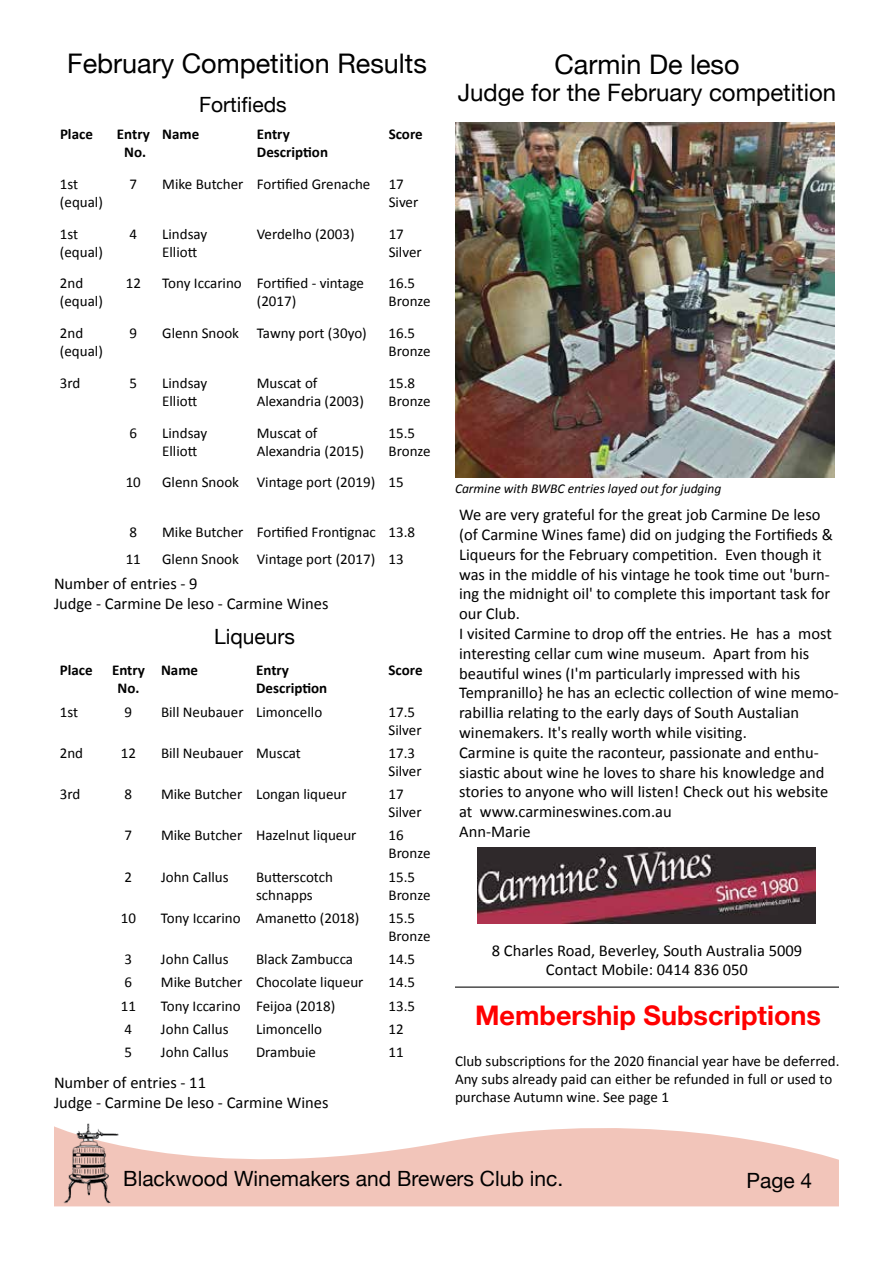
<style>
.page{position:relative;width:893px;height:1263px;background:#fff}
.page>*{position:absolute;margin:0;border:0;box-sizing:border-box;transform-origin:0 0}
.t1{font:27px "Helvetica Neue";color:#000}
.t2{font:700 27px "Helvetica Neue";color:#f00}
.t3{font:24px "Helvetica Neue";color:#000}
.t4{font:21px "Helvetica Neue";color:#000}
.t5{font:16.5px/19.8px "Calibri";color:#000}
.t6{font:15px/18px "Calibri";color:#000}
.t7{font:700 15px/18px "Calibri";color:#000;text-align:center}
.t8{font:italic 13.5px "Calibri";color:#000}
</style>
<div class="page">
<svg style="left:54px;top:1128px;width:785px;height:78px;fill:#f2c5ba"></svg>
<img style="left:54px;top:1123px;width:73px;height:82px">
<hr style="left:455px;top:986px;width:384px;height:2px;background:#000">
<img style="left:455px;top:122px;width:379px;height:355px">
<img style="left:477px;top:848px;width:339px;height:75px">
<h1 class="t1" style="left:67px;top:44px;width:361px">February Competition Results</h1>
<h3 class="t4" style="left:199px;top:89px;width:89px">Fortifieds</h3>
<p class="t7" style="left:60px;top:125px;width:34px">Place</p>
<p class="t7" style="left:117px;top:125px;width:34px">Entry<br>No.</p>
<p class="t7" style="left:162px;top:125px;width:39px">Name</p>
<p class="t7" style="left:257px;top:125px;width:73px;text-align:left">Entry<br>Description</p>
<p class="t7" style="left:389px;top:125px;width:36px">Score</p>
<p class="t6" style="left:60px;top:174px;width:44px">1st (equal)</p>
<p class="t6" style="left:130px;top:174px;width:9px">7</p>
<p class="t6" style="left:389px;top:174px;width:31px;text-indent:-226px">Mike Butcher Fortified Grenache 17<br>Siver</p>
<p class="t6" style="left:60px;top:224px;width:44px">1st (equal)</p>
<p class="t6" style="left:130px;top:224px;width:9px">4</p>
<p class="t6" style="left:162px;top:224px;width:47px">Lindsay<br>Elliott</p>
<p class="t6" style="left:257px;top:224px;width:99px">Verdelho (2003)</p>
<p class="t6" style="left:389px;top:224px;width:35px">17<br>Silver</p>
<p class="t6" style="left:60px;top:274px;width:44px">2nd (equal)</p>
<p class="t6" style="left:126px;top:274px;width:17px">12</p>
<p class="t6" style="left:257px;top:274px;width:109px;text-indent:-95px">Tony Iccarino Fortified - vintage (2017)</p>
<p class="t6" style="left:389px;top:274px;width:43px">16.5<br>Bronze</p>
<p class="t6" style="left:60px;top:323px;width:44px">2nd (equal)</p>
<p class="t6" style="left:130px;top:323px;width:9px">9</p>
<p class="t6" style="left:162px;top:323px;width:206px">Glenn Snook Tawny port (30yo)</p>
<p class="t6" style="left:389px;top:323px;width:43px">16.5<br>Bronze</p>
<p class="t6" style="left:60px;top:373px;width:22px">3rd</p>
<p class="t6" style="left:130px;top:373px;width:9px">5</p>
<p class="t6" style="left:162px;top:373px;width:47px">Lindsay<br>Elliott</p>
<p class="t6" style="left:257px;top:373px;width:109px">Muscat of<br>Alexandria (2003)</p>
<p class="t6" style="left:389px;top:373px;width:43px">15.8<br>Bronze</p>
<p class="t6" style="left:130px;top:423px;width:9px">6</p>
<p class="t6" style="left:162px;top:423px;width:47px">Lindsay<br>Elliott</p>
<p class="t6" style="left:257px;top:423px;width:109px">Muscat of<br>Alexandria (2015)</p>
<p class="t6" style="left:389px;top:423px;width:43px">15.5<br>Bronze</p>
<p class="t6" style="left:126px;top:473px;width:17px">10</p>
<p class="t6" style="left:162px;top:473px;width:243px">Glenn Snook Vintage port (2019) 15</p>
<p class="t6" style="left:129px;top:522px;width:9px">8</p>
<p class="t6" style="left:162px;top:522px;width:255px">Mike Butcher Fortified Frontignac 13.8</p>
<p class="t6" style="left:126px;top:550px;width:17px">11</p>
<p class="t6" style="left:162px;top:550px;width:243px">Glenn Snook Vintage port (2017) 13</p>
<p class="t5" style="left:54px;top:573px;width:276px">Number of entries - 9<br>Judge - Carmine De leso - Carmine Wines</p>
<h3 class="t4" style="left:214px;top:622px;width:82px">Liqueurs</h3>
<p class="t7" style="left:60px;top:661px;width:34px">Place</p>
<p class="t7" style="left:112px;top:661px;width:34px">Entry<br>No.</p>
<p class="t7" style="left:161px;top:661px;width:39px">Name</p>
<p class="t7" style="left:256px;top:661px;width:73px;text-align:left">Entry<br>Description</p>
<p class="t7" style="left:389px;top:661px;width:36px">Score</p>
<p class="t6" style="left:60px;top:702px;width:20px">1st</p>
<p class="t6" style="left:125px;top:702px;width:9px">9</p>
<p class="t6" style="left:161px;top:702px;width:163px">Bill Neubauer Limoncello</p>
<p class="t6" style="left:389px;top:702px;width:35px">17.5<br>Silver</p>
<p class="t6" style="left:60px;top:743px;width:25px">2nd</p>
<p class="t6" style="left:121px;top:743px;width:17px">12</p>
<p class="t6" style="left:161px;top:743px;width:141px">Bill Neubauer Muscat</p>
<p class="t6" style="left:388px;top:743px;width:35px">17.3<br>Silver</p>
<p class="t6" style="left:60px;top:784px;width:22px">3rd</p>
<p class="t6" style="left:125px;top:784px;width:9px">8</p>
<p class="t6" style="left:161px;top:784px;width:187px">Mike Butcher Longan liqueur</p>
<p class="t6" style="left:388px;top:784px;width:35px">17<br>Silver</p>
<p class="t6" style="left:125px;top:826px;width:9px">7</p>
<p class="t6" style="left:161px;top:826px;width:197px">Mike Butcher Hazelnut liqueur</p>
<p class="t6" style="left:388px;top:826px;width:43px">16<br>Bronze</p>
<p class="t6" style="left:125px;top:867px;width:9px">2</p>
<p class="t6" style="left:161px;top:867px;width:69px">John Callus</p>
<p class="t6" style="left:256px;top:867px;width:78px">Butterscotch schnapps</p>
<p class="t6" style="left:388px;top:867px;width:43px">15.5<br>Bronze</p>
<p class="t6" style="left:121px;top:908px;width:17px">10</p>
<p class="t6" style="left:161px;top:908px;width:200px">Tony Iccarino Amanetto (2018)</p>
<p class="t6" style="left:388px;top:908px;width:43px">15.5<br>Bronze</p>
<p class="t6" style="left:125px;top:949px;width:9px">3</p>
<p class="t6" style="left:161px;top:949px;width:69px">John Callus</p>
<p class="t6" style="left:256px;top:949px;width:98px">Black Zambucca</p>
<p class="t6" style="left:388px;top:949px;width:28px">14.5</p>
<p class="t6" style="left:125px;top:973px;width:9px">6</p>
<p class="t6" style="left:161px;top:973px;width:204px">Mike Butcher Chocolate liqueur</p>
<p class="t6" style="left:388px;top:973px;width:28px">14.5</p>
<p class="t6" style="left:121px;top:996px;width:17px">11</p>
<p class="t6" style="left:161px;top:996px;width:176px">Tony Iccarino Feijoa (2018)</p>
<p class="t6" style="left:388px;top:996px;width:28px">13.5</p>
<p class="t6" style="left:125px;top:1019px;width:9px">4</p>
<p class="t6" style="left:161px;top:1019px;width:69px">John Callus</p>
<p class="t6" style="left:256px;top:1019px;width:68px">Limoncello</p>
<p class="t6" style="left:388px;top:1019px;width:17px">12</p>
<p class="t6" style="left:125px;top:1042px;width:9px">5</p>
<p class="t6" style="left:161px;top:1042px;width:69px">John Callus</p>
<p class="t6" style="left:256px;top:1042px;width:61px">Drambuie</p>
<p class="t6" style="left:388px;top:1042px;width:17px">11</p>
<p class="t5" style="left:54px;top:1072px;width:276px">Number of entries - 11<br>Judge - Carmine De leso - Carmine Wines</p>
<h1 class="t1" style="left:554px;top:45px;width:187px">Carmin De leso</h1>
<h2 class="t3" style="left:458px;top:76px;width:380px">Judge for the February competition</h2>
<p class="t8" style="left:455px;top:480px;width:268px">Carmine with BWBC entries layed out for judging</p>
<p class="t5" style="left:459px;top:504px;width:381px">We are very grateful for the great job Carmine De leso (of Carmine Wines fame) did on judging the Fortifieds &amp; Liqueurs for the February competition. Even though it was in the middle of his vintage he took time out 'burn&shy;ing the midnight oil' to complete this important task for our Club.<br>I visited Carmine to drop off the entries. He has a most interesting cellar cum wine museum. Apart from his beautiful wines (I'm particularly impressed with his Tempranillo} he has an eclectic collection of wine memo&shy;rabillia relating to the early days of South Austalian winemakers. It's really worth while visiting.<br>Carmine is quite the raconteur, passionate and enthu&shy;siastic about wine he loves to share his knowledge and stories to anyone who will listen! Check out his website at www.carmineswines.com.au<br>Ann-Marie</p>
<p class="t5" style="left:492px;top:939px;width:312px;text-align:center">8 Charles Road, Beverley, South Australia 5009<br>Contact Mobile: 0414 836 050</p>
<h1 class="t2" style="left:475px;top:995px;width:347px">Membership Subscriptions</h1>
<p class="t6" style="left:455px;top:1051px;width:386px">Club subscriptions for the 2020 financial year have be deferred.<br>Any subs already paid can either be refunded in full or used to purchase Autumn wine. See page 1</p>
<h3 class="t4" style="left:123px;top:1163px;width:441px">Blackwood Winemakers and Brewers Club inc.</h3>
<h3 class="t4" style="left:746px;top:1165px;width:67px">Page 4</h3>
</div>
